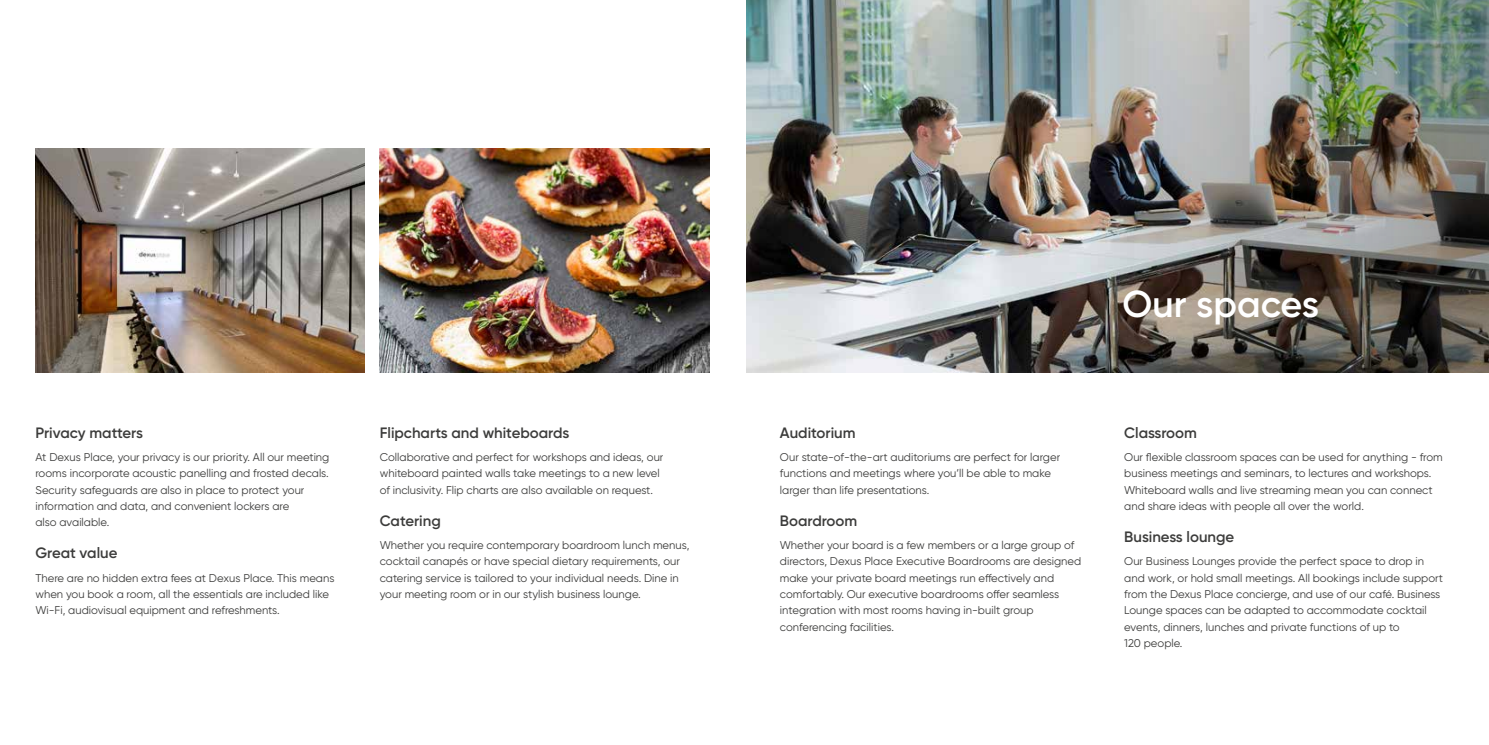
<style>
.page{position:relative;width:1489px;height:745px;background:#fff}
.page>*{position:absolute;margin:0;border:0;box-sizing:border-box;transform-origin:0 0}
.t1{font:600 37.5px "Gilroy";color:#fff}
.t2{font:600 15px "Gilroy";color:#3c3c3b}
.t3{font:11.25px/16.2px "Gilroy";color:#3c3c3b}
</style>
<div class="page">
<img style="left:35px;top:149px;width:330px;height:223px">
<img style="left:380px;top:149px;width:329px;height:223px">
<img style="left:746px;top:0;width:332px;height:372px">
<img style="left:1078px;top:0;width:410px;height:372px">
<h2 class="t2" style="left:35px;top:423px;width:109px">Privacy matters</h2>
<p class="t3" style="left:35px;top:448px;width:295px">At Dexus Place, your privacy is our priority. All our meeting rooms incorporate acoustic panelling and frosted decals.<br>Security safeguards are also in place to protect your information and data, and convenient lockers are<br>also available.</p>
<h2 class="t2" style="left:35px;top:543px;width:84px">Great value</h2>
<p class="t3" style="left:35px;top:569px;width:300px">There are no hidden extra fees at Dexus Place. This means when you book a room, all the essentials are included like<br>Wi-Fi, audiovisual equipment and refreshments.</p>
<h2 class="t2" style="left:380px;top:423px;width:191px">Flipcharts and whiteboards</h2>
<p class="t3" style="left:380px;top:448px;width:285px">Collaborative and perfect for workshops and ideas, our whiteboard painted walls take meetings to a new level of inclusivity. Flip charts are also available on request.</p>
<h2 class="t2" style="left:380px;top:511px;width:63px">Catering</h2>
<p class="t3" style="left:380px;top:536px;width:311px">Whether you require contemporary boardroom lunch menus, cocktail canapés or have special dietary requirements, our catering service is tailored to your individual needs. Dine in your meeting room or in our stylish business lounge.</p>
<h2 class="t2" style="left:780px;top:423px;width:77px">Auditorium</h2>
<p class="t3" style="left:780px;top:448px;width:282px">Our state-of-the-art auditoriums are perfect for larger functions and meetings where you’ll be able to make larger than life presentations.</p>
<h2 class="t2" style="left:780px;top:511px;width:79px">Boardroom</h2>
<p class="t3" style="left:780px;top:536px;width:303px">Whether your board is a few members or a large group of directors, Dexus Place Executive Boardrooms are designed make your private board meetings run effectively and comfortably. Our executive boardrooms offer seamless integration with most rooms having in-built group conferencing facilities.</p>
<h1 class="t1" style="left:1122px;top:280px;width:198px">Our spaces</h1>
<h2 class="t2" style="left:1124px;top:423px;width:74px">Classroom</h2>
<p class="t3" style="left:1124px;top:448px;width:320px">Our flexible classroom spaces can be used for anything - from business meetings and seminars, to lectures and workshops.<br>Whiteboard walls and live streaming mean you can connect and share ideas with people all over the world.</p>
<h2 class="t2" style="left:1124px;top:527px;width:112px">Business lounge</h2>
<p class="t3" style="left:1124px;top:553px;width:320px">Our Business Lounges provide the perfect space to drop in and work, or hold small meetings. All bookings include support from the Dexus Place concierge, and use of our café. Business Lounge spaces can be adapted to accommodate cocktail events, dinners, lunches and private functions of up to<br>120 people.</p>
</div>
